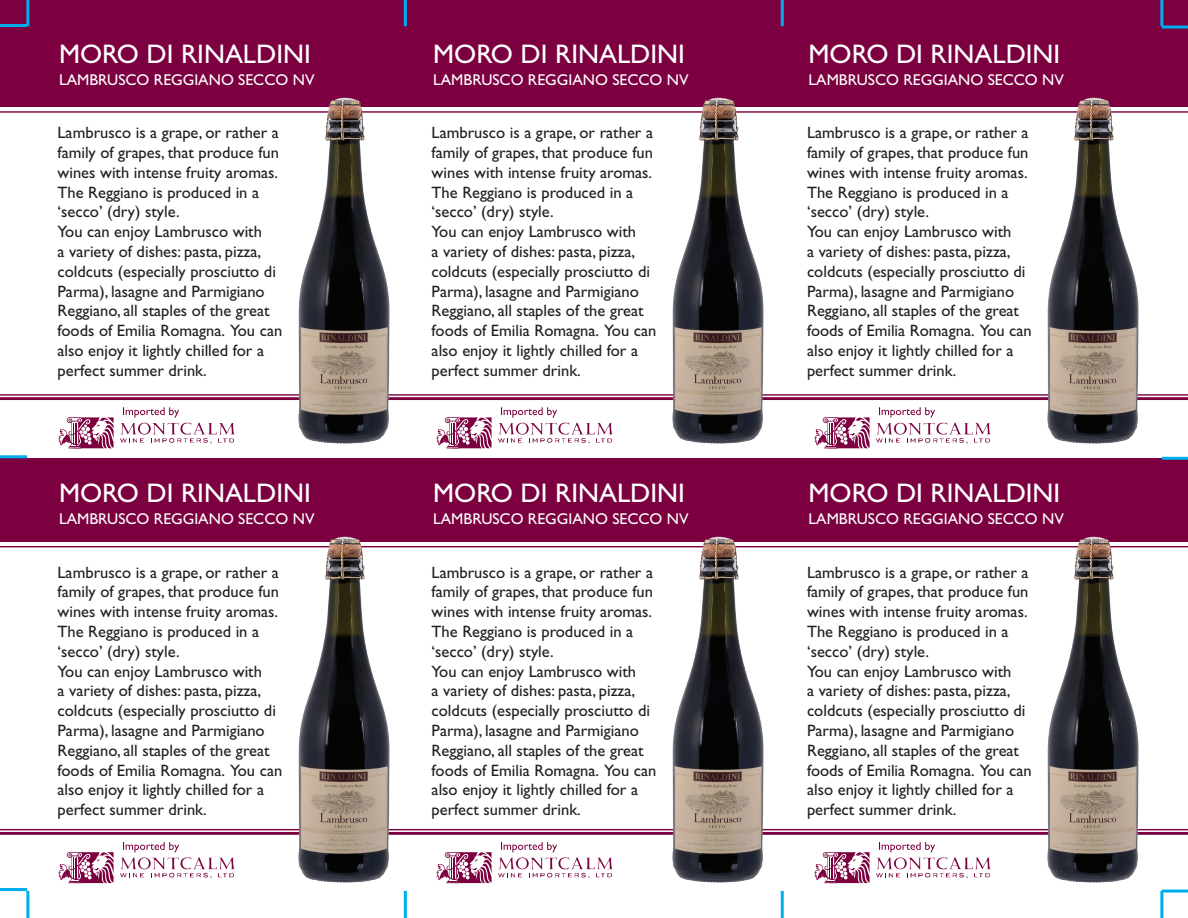
<style>
.page{position:relative;width:1188px;height:918px;background:#fff}
.page>*{position:absolute;margin:0;border:0;box-sizing:border-box;transform-origin:0 0}
.t1{font:27px "Gill Sans";color:#fff}
.t2{font:16.5px/19.8px "Gill Sans";color:#231f20}
.t3{font:15.6px "Gill Sans";color:#fff}
</style>
<div class="page">
<div style="left:0;top:0;width:1188px;height:107px;background:#7c0040"></div>
<hr style="left:0;top:111px;width:1188px;height:2px;background:#7c0040">
<hr style="left:0;top:394px;width:1188px;height:2px;background:#7c0040">
<hr style="left:0;top:397px;width:1188px;height:3px;background:#7c0040">
<div style="left:0;top:458px;width:1188px;height:83px;background:#7c0040"></div>
<hr style="left:0;top:546px;width:1188px;height:1px;background:#7c0040">
<hr style="left:0;top:829px;width:1188px;height:1px;background:#7c0040">
<hr style="left:0;top:832px;width:1188px;height:3px;background:#7c0040">
<svg style="left:59px;top:417px;width:55px;height:31px"></svg>
<svg style="left:120px;top:407px;width:115px;height:37px"></svg>
<svg style="left:437px;top:417px;width:55px;height:31px"></svg>
<svg style="left:498px;top:407px;width:115px;height:37px"></svg>
<svg style="left:815px;top:417px;width:55px;height:31px"></svg>
<svg style="left:876px;top:407px;width:115px;height:37px"></svg>
<svg style="left:59px;top:852px;width:55px;height:31px"></svg>
<svg style="left:120px;top:842px;width:115px;height:37px"></svg>
<svg style="left:437px;top:852px;width:55px;height:31px"></svg>
<svg style="left:498px;top:842px;width:115px;height:37px"></svg>
<svg style="left:815px;top:852px;width:55px;height:31px"></svg>
<svg style="left:876px;top:842px;width:115px;height:37px"></svg>
<hr style="left:0;top:888px;width:27px;height:3px;background:#00aeef">
<hr style="left:0;top:455px;width:27px;height:3px;background:#00aeef">
<hr style="left:0;top:24px;width:27px;height:3px;background:#00aeef">
<hr style="left:1162px;top:890px;width:26px;height:3px;background:#00aeef">
<hr style="left:1162px;top:457px;width:26px;height:3px;background:#00aeef">
<hr style="left:1162px;top:26px;width:26px;height:3px;background:#00aeef">
<hr style="left:1160px;top:891px;width:3px;height:27px;background:#00aeef">
<hr style="left:781px;top:891px;width:3px;height:27px;background:#00aeef">
<hr style="left:404px;top:891px;width:3px;height:27px;background:#00aeef">
<hr style="left:26px;top:891px;width:3px;height:27px;background:#00aeef">
<hr style="left:1160px;top:0;width:3px;height:26px;background:#00aeef">
<hr style="left:781px;top:0;width:3px;height:26px;background:#00aeef">
<hr style="left:404px;top:0;width:3px;height:26px;background:#00aeef">
<hr style="left:26px;top:0;width:3px;height:26px;background:#00aeef">
<img style="left:292px;top:536px;width:103px;height:347px">
<img style="left:666px;top:536px;width:103px;height:347px">
<img style="left:1042px;top:536px;width:103px;height:347px">
<img style="left:292px;top:97px;width:103px;height:347px">
<img style="left:666px;top:97px;width:103px;height:347px">
<img style="left:1042px;top:97px;width:103px;height:347px">
<h1 class="t1" style="left:59px;top:38px;width:253px">Moro di rinaldini</h1>
<h1 class="t1" style="left:433px;top:38px;width:253px">Moro di rinaldini</h1>
<h1 class="t1" style="left:809px;top:38px;width:253px">Moro di rinaldini</h1>
<p class="t3" style="left:59px;top:71px;width:257px">lambrusco reggiano secco nv</p>
<p class="t3" style="left:433px;top:71px;width:257px">lambrusco reggiano secco nv</p>
<p class="t3" style="left:809px;top:71px;width:257px">lambrusco reggiano secco nv</p>
<p class="t2" style="left:58px;top:123px;width:226px">Lambrusco is a grape, or rather a family of grapes, that produce fun wines with intense fruity aromas.<br>The Reggiano is produced in a ‘secco’ (dry) style.<br>You can enjoy Lambrusco with<br>a variety of dishes: pasta, pizza, coldcuts (especially prosciutto di<br>Parma), lasagne and Parmigiano<br>Reggiano, all staples of the great foods of Emilia Romagna. You can also enjoy it lightly chilled for a perfect summer drink.</p>
<p class="t2" style="left:432px;top:123px;width:226px">Lambrusco is a grape, or rather a family of grapes, that produce fun wines with intense fruity aromas.<br>The Reggiano is produced in a ‘secco’ (dry) style.<br>You can enjoy Lambrusco with<br>a variety of dishes: pasta, pizza, coldcuts (especially prosciutto di<br>Parma), lasagne and Parmigiano<br>Reggiano, all staples of the great foods of Emilia Romagna. You can also enjoy it lightly chilled for a perfect summer drink.</p>
<p class="t2" style="left:807px;top:123px;width:226px">Lambrusco is a grape, or rather a family of grapes, that produce fun wines with intense fruity aromas.<br>The Reggiano is produced in a ‘secco’ (dry) style.<br>You can enjoy Lambrusco with<br>a variety of dishes: pasta, pizza, coldcuts (especially prosciutto di<br>Parma), lasagne and Parmigiano<br>Reggiano, all staples of the great foods of Emilia Romagna. You can also enjoy it lightly chilled for a perfect summer drink.</p>
<h1 class="t1" style="left:59px;top:478px;width:253px">Moro di rinaldini</h1>
<h1 class="t1" style="left:433px;top:478px;width:253px">Moro di rinaldini</h1>
<h1 class="t1" style="left:809px;top:478px;width:253px">Moro di rinaldini</h1>
<p class="t3" style="left:59px;top:510px;width:257px">lambrusco reggiano secco nv</p>
<p class="t3" style="left:433px;top:510px;width:257px">lambrusco reggiano secco nv</p>
<p class="t3" style="left:809px;top:510px;width:257px">lambrusco reggiano secco nv</p>
<p class="t2" style="left:58px;top:562px;width:226px">Lambrusco is a grape, or rather a family of grapes, that produce fun wines with intense fruity aromas.<br>The Reggiano is produced in a ‘secco’ (dry) style.<br>You can enjoy Lambrusco with<br>a variety of dishes: pasta, pizza, coldcuts (especially prosciutto di<br>Parma), lasagne and Parmigiano<br>Reggiano, all staples of the great foods of Emilia Romagna. You can also enjoy it lightly chilled for a perfect summer drink.</p>
<p class="t2" style="left:432px;top:562px;width:226px">Lambrusco is a grape, or rather a family of grapes, that produce fun wines with intense fruity aromas.<br>The Reggiano is produced in a ‘secco’ (dry) style.<br>You can enjoy Lambrusco with<br>a variety of dishes: pasta, pizza, coldcuts (especially prosciutto di<br>Parma), lasagne and Parmigiano<br>Reggiano, all staples of the great foods of Emilia Romagna. You can also enjoy it lightly chilled for a perfect summer drink.</p>
<p class="t2" style="left:807px;top:562px;width:226px">Lambrusco is a grape, or rather a family of grapes, that produce fun wines with intense fruity aromas.<br>The Reggiano is produced in a ‘secco’ (dry) style.<br>You can enjoy Lambrusco with<br>a variety of dishes: pasta, pizza, coldcuts (especially prosciutto di<br>Parma), lasagne and Parmigiano<br>Reggiano, all staples of the great foods of Emilia Romagna. You can also enjoy it lightly chilled for a perfect summer drink.</p>
</div>
